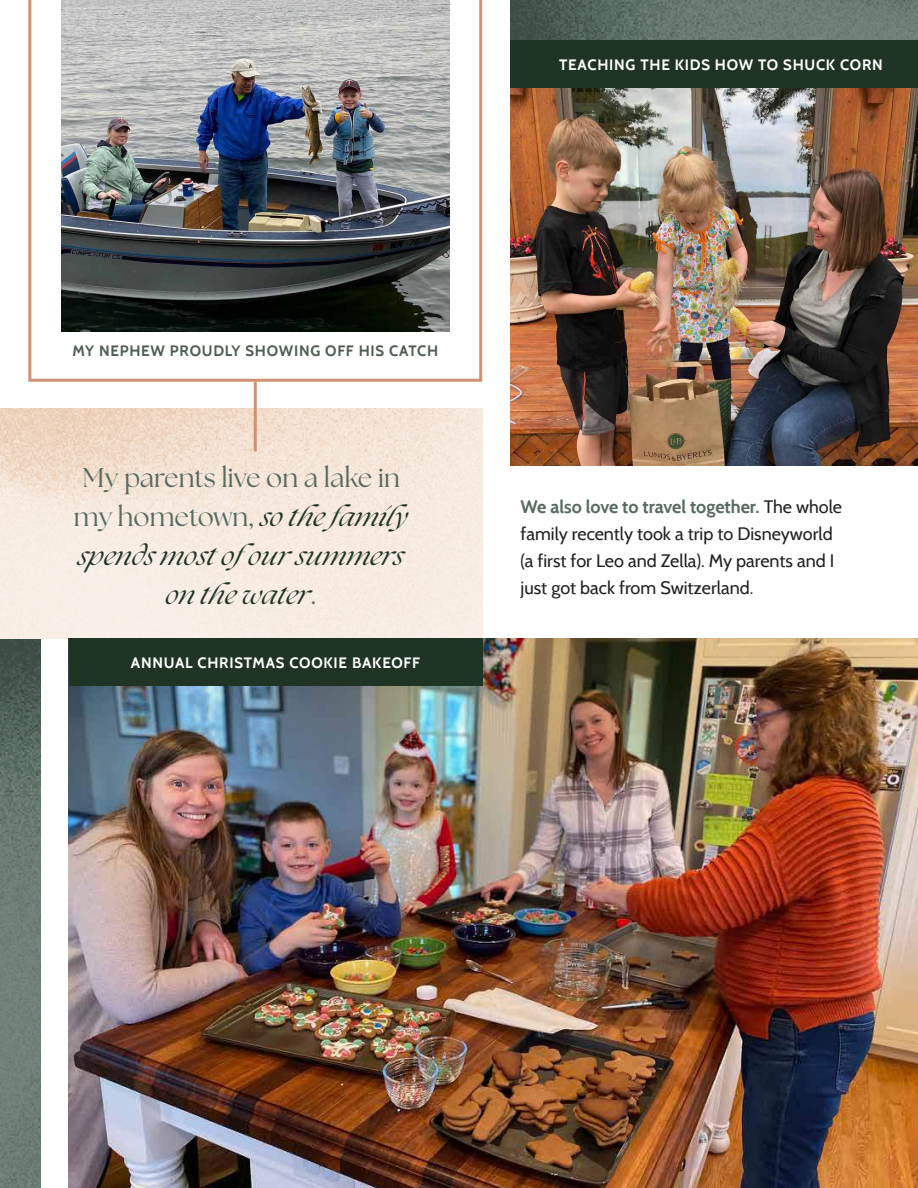
<style>
.page{position:relative;width:918px;height:1188px;background:#fff}
.page>*{position:absolute;margin:0;border:0;box-sizing:border-box;transform-origin:0 0}
.t1{font:italic 27px/39px "The Seasons";color:#203426;text-align:center}
.t2{font:18px/27px "Cabin";color:#221f1f}
.t3{font:700 15px "Cabin";letter-spacing:.05em;color:#fff}
.t4{font:700 15px "Cabin";letter-spacing:.05em;color:#4d5d51}
.s1{font-style:normal;color:#576b61}
.s2{font-weight:700;color:#576b61}
</style>
<div class="page">
<svg style="left:40px;top:638px;width:1px;height:550px"></svg>
<img style="left:0;top:638px;width:40px;height:550px">
<svg style="left:28px;top:0;width:454px;height:382px"></svg>
<img style="left:511px;top:0;width:407px;height:465px">
<img style="left:0;top:408px;width:482px;height:230px">
<img style="left:61px;top:0;width:388px;height:332px">
<img style="left:69px;top:638px;width:849px;height:550px">
<hr style="left:254px;top:382px;width:3px;height:69px;background:#d09172">
<div style="left:511px;top:40px;width:407px;height:48px;background:#203426"></div>
<div style="left:69px;top:638px;width:413px;height:48px;background:#203426"></div>
<p class="t3" style="left:559px;top:59px;width:325px">TEACHING THE KIDS HOW TO SHUCK CORN</p>
<p class="t4" style="left:72px;top:344px;width:367px">MY NEPHEW PROUDLY SHOWING OFF HIS CATCH</p>
<h1 class="t1" style="left:74px;top:460px;width:336px"><span class="s1">My parents live on a lake in my hometown,</span> so the family spends most ofour summers on the water<span class="s1">.</span></h1>
<p class="t3" style="left:131px;top:657px;width:291px">ANNUAL CHRISTMAS COOKIE BAKEOFF</p>
<p class="t2" style="left:521px;top:495px;width:323px"><span class="s2">We also love to travel together.</span> The whole family recently took a trip to Disneyworld (a first for Leo and Zella). My parents and I just got back from Switzerland.</p>
</div>
